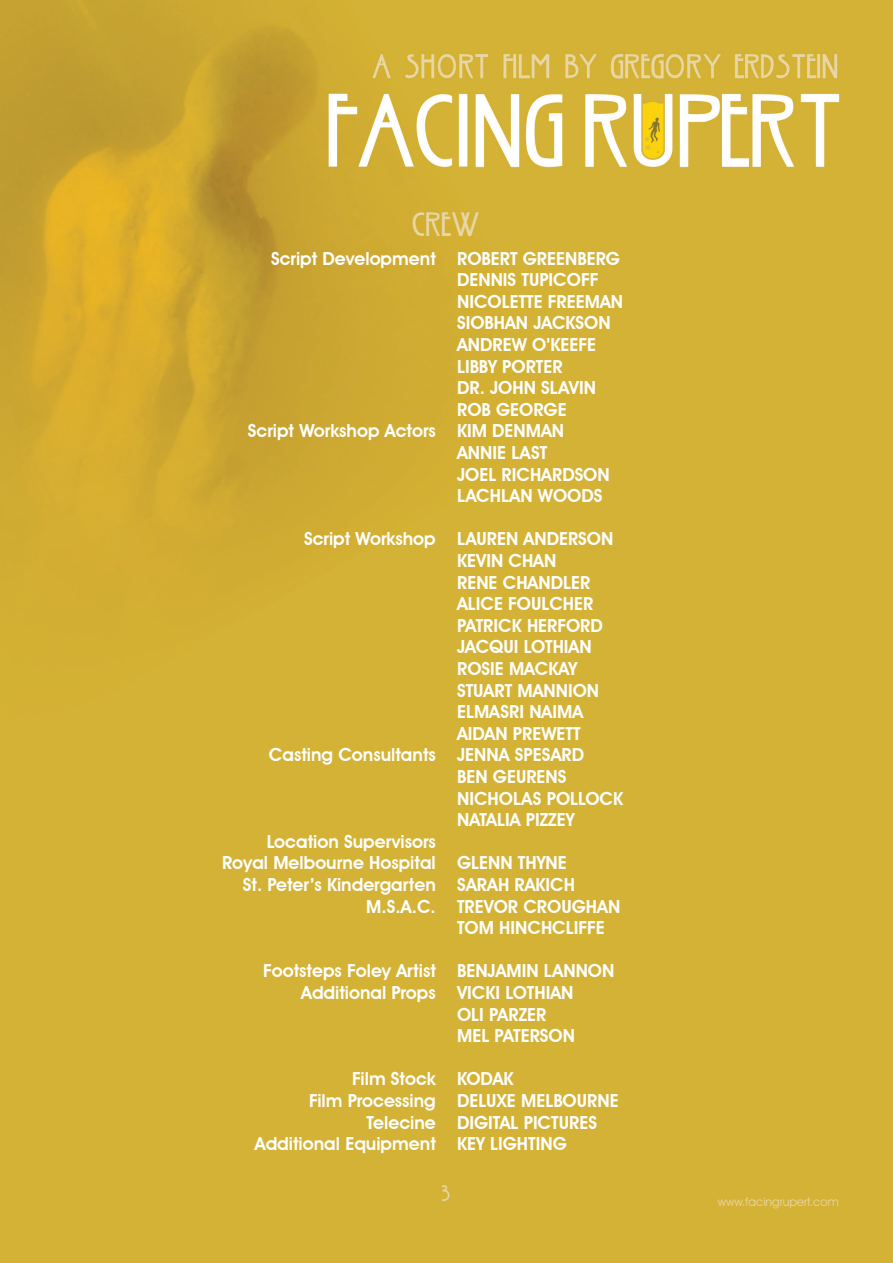
<style>
.page{position:relative;width:893px;height:1263px;background:#fff}
.page>*{position:absolute;margin:0;border:0;box-sizing:border-box;transform-origin:0 0}
.t1{font:27px "Nouveau Normal";color:#e8d6a6}
.t2{font:600 18px/21.6px "Avant Garde IT Cby BT";color:#fff}
.t3{font:18px "Nouveau Normal";color:#e8d6a6}
.t4{font:12px "Avant Garde IT Cby BT";color:#e8d6a6}
</style>
<div class="page">
<img style="left:0;top:0;width:893px;height:1263px">
<h1 class="t1" style="left:413px;top:211px;width:69px">CREW</h1>
<p class="t2" style="left:271px;top:247px;width:166px">Script Development</p>
<p class="t2" style="left:248px;top:420px;width:189px">Script Workshop Actors</p>
<p class="t2" style="left:304px;top:528px;width:133px">Script Workshop</p>
<p class="t2" style="left:269px;top:744px;width:168px">Casting Consultants</p>
<p class="t2" style="left:222px;top:830px;width:215px;text-align:right">Location Supervisors<br>Royal Melbourne Hospital<br>St. Peter’s Kindergarten<br>M.S.A.C.</p>
<p class="t2" style="left:263px;top:960px;width:174px;text-align:right">Footsteps Foley Artist<br>Additional Props</p>
<p class="t2" style="left:255px;top:1068px;width:182px;text-align:right">Film Stock<br>Film Processing<br>Telecine<br>Additional Equipment</p>
<p class="t2" style="left:457px;top:247px;width:168px">ROBERT GREENBERG<br>DENNIS TUPICOFF<br>NICOLETTE FREEMAN<br>SIOBHAN JACKSON<br>ANDREW O’KEEFE<br>LIBBY PORTER<br>DR. JOHN SLAVIN<br>ROB GEORGE<br>KIM DENMAN<br>ANNIE LAST<br>JOEL RICHARDSON<br>LACHLAN WOODS</p>
<p class="t2" style="left:457px;top:528px;width:167px">LAUREN ANDERSON<br>KEVIN CHAN<br>RENE CHANDLER<br>ALICE FOULCHER<br>PATRICK HERFORD<br>JACQUI LOTHIAN<br>ROSIE MACKAY<br>STUART MANNION<br>ELMASRI NAIMA<br>AIDAN PREWETT<br>JENNA SPESARD<br>BEN GEURENS<br>NICHOLAS POLLOCK<br>NATALIA PIZZEY</p>
<p class="t2" style="left:457px;top:852px;width:165px">GLENN THYNE<br>SARAH RAKICH<br>TREVOR CROUGHAN<br>TOM HINCHCLIFFE</p>
<p class="t2" style="left:457px;top:960px;width:159px">BENJAMIN LANNON<br>VICKI LOTHIAN<br>OLI PARZER<br>MEL PATERSON</p>
<p class="t2" style="left:457px;top:1068px;width:163px">KODAK<br>DELUXE MELBOURNE<br>DIGITAL PICTURES<br>KEY LIGHTING</p>
<p class="t3" style="left:442px;top:1185px;width:10px">3</p>
<p class="t4" style="left:718px;top:1195px;width:123px">www.facingrupert.com</p>
</div>
